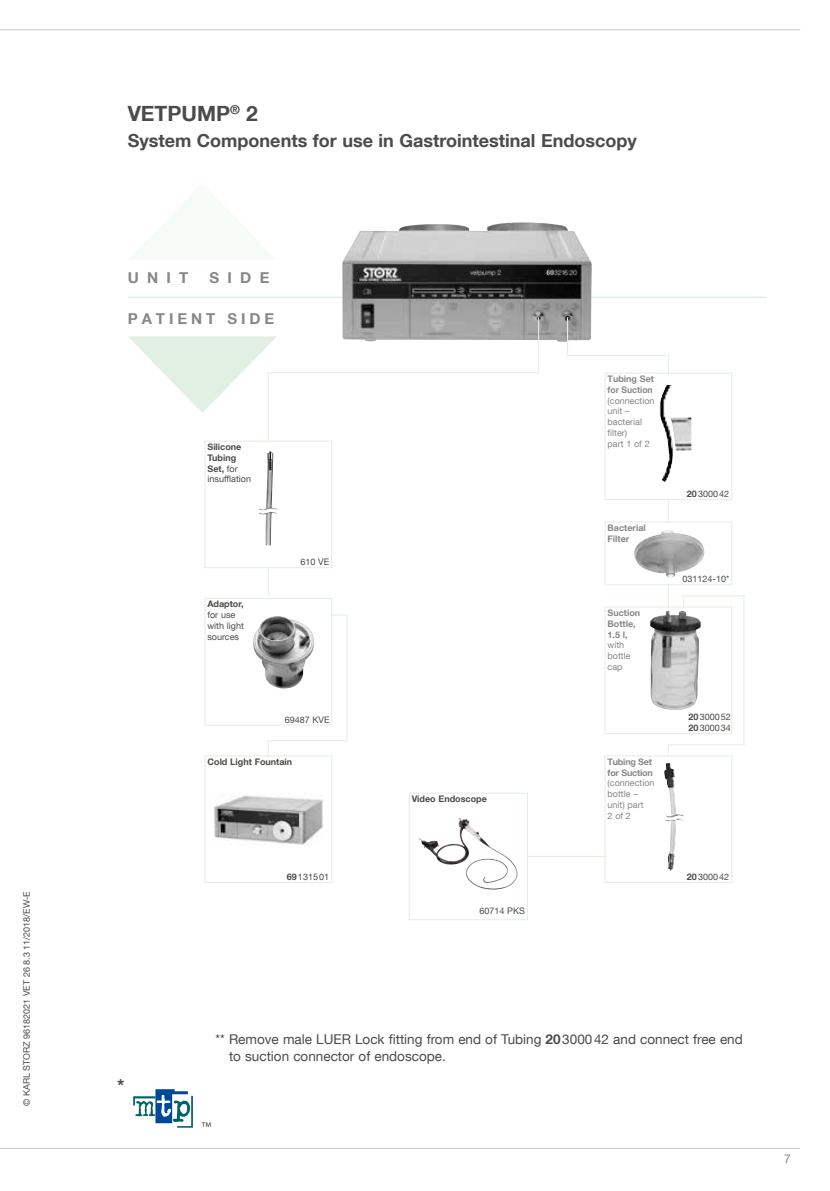
<style>
.page{position:relative;width:830px;height:1191px;background:#fff}
.page>*{position:absolute;margin:0;border:0;box-sizing:border-box;transform-origin:0 0}
.t1{font:700 21px "KS Helvetica Neue";color:#4b4b4a}
.t2{font:700 18px "KS Helvetica Neue";color:#4b4b4a}
.t3{font:700 15px "KS Helvetica Neue";letter-spacing:.55em;color:#878787}
.t4{font:13.5px/16.5px "KS Helvetica Neue";color:#4b4b4a}
.t5{font:12px "KS Helvetica Neue";color:#878787}
.t6{font:10.5px "KS Helvetica Neue";color:#4b4b4a}
.t7{font:9px/10.8px "KS Helvetica Neue";color:#4b4b4a}
.t8{font:9px/10.8px "KS Helvetica Neue";color:#878787}
.t9{font:700 9px/10.8px "KS Helvetica Neue";color:#4b4b4a}
.t10{font:700 9px/10.8px "KS Helvetica Neue";color:#878787}
.t11{font:700 9px/10.8px "KS Helvetica Neue";letter-spacing:-.025em;color:#878787}
.s1{font-weight:400}
.s2{font-weight:700}
</style>
<div class="page">
<hr style="left:0;top:29px;width:799px;height:1px;background:#c7c7c6">
<hr style="left:0;top:1148px;width:799px;height:1px;background:#c7c7c6">
<hr style="left:128px;top:297px;width:638px;height:1px;background:#e2efe3">
<svg style="left:128px;top:336px;width:148px;height:77px"></svg>
<img style="left:342px;top:222px;width:249px;height:120px">
<hr style="left:268px;top:372px;width:270px;height:1px;background:#e2efe3">
<div style="left:204px;top:440px;width:128px;height:128px;border:1px solid #e2efe3"></div>
<div style="left:204px;top:598px;width:128px;height:127px;border:1px solid #e2efe3"></div>
<div style="left:204px;top:755px;width:128px;height:128px;border:1px solid #e2efe3"></div>
<img style="left:650px;top:611px;width:50px;height:99px">
<div style="left:604px;top:606px;width:128px;height:128px;border:1px solid #e2efe3"></div>
<div style="left:604px;top:755px;width:128px;height:128px;border:1px solid #e2efe3"></div>
<div style="left:604px;top:372px;width:128px;height:128px;border:1px solid #e2efe3"></div>
<hr style="left:268px;top:372px;width:1px;height:68px;background:#e2efe3">
<hr style="left:567px;top:355px;width:101px;height:1px;background:#e2efe3">
<hr style="left:682px;top:595px;width:62px;height:1px;background:#e2efe3">
<hr style="left:668px;top:744px;width:76px;height:1px;background:#e2efe3">
<svg style="left:268px;top:568px;width:1px;height:29px"></svg>
<hr style="left:346px;top:615px;width:1px;height:125px;background:#e2efe3">
<svg style="left:268px;top:741px;width:1px;height:14px"></svg>
<svg style="left:332px;top:614px;width:15px;height:1px"></svg>
<hr style="left:268px;top:740px;width:79px;height:1px;background:#e2efe3">
<img style="left:259px;top:451px;width:18px;height:94px">
<img style="left:214px;top:795px;width:109px;height:50px">
<img style="left:634px;top:530px;width:71px;height:48px">
<div style="left:604px;top:521px;width:128px;height:64px;border:1px solid #e2efe3"></div>
<hr style="left:743px;top:596px;width:1px;height:149px;background:#e2efe3">
<hr style="left:566px;top:317px;width:1px;height:38px;background:#e2efe3">
<hr style="left:538px;top:317px;width:1px;height:55px;background:#e2efe3">
<img style="left:253px;top:616px;width:62px;height:73px">
<hr style="left:527px;top:856px;width:78px;height:1px;background:#e2efe3">
<div style="left:408px;top:792px;width:119px;height:128px;border:1px solid #e2efe3"></div>
<svg style="left:133px;top:1089px;width:60px;height:38px"></svg>
<img style="left:433px;top:818px;width:31px;height:35px">
<img style="left:659px;top:385px;width:32px;height:97px">
<img style="left:664px;top:763px;width:20px;height:107px">
<p class="t7" style="left:21px;top:1106px;width:216px;rotate:-90deg">© KARL STORZ 96182021 VET 26 8.3 11/2018/EW-E</p>
<h1 class="t1" style="left:128px;top:101px;width:132px">VETPUMP<sup>®</sup> 2</h1>
<h2 class="t2" style="left:128px;top:129px;width:510px">System Components for use in Gastrointestinal Endoscopy</h2>
<h3 class="t3" style="left:128px;top:268px;width:62px">UNIT</h3>
<h3 class="t3" style="left:209px;top:268px;width:61px">SIDE</h3>
<h3 class="t3" style="left:128px;top:309px;width:28px">P atient</h3>
<h3 class="t3" style="left:227px;top:309px;width:48px">s IDE</h3>
<p class="t9" style="left:207px;top:441px;width:45px">Silicone<br>Tubing<br>Set, <span class="s1">for insufflation</span></p>
<p class="t7" style="left:300px;top:556px;width:30px">610 VE</p>
<p class="t10" style="left:607px;top:373px;width:48px">Tubing Set for Suction</p>
<p class="t8" style="left:607px;top:395px;width:49px">(connection unit – bacterial filter)<br>part 1 of 2</p>
<p class="t10" style="left:607px;top:522px;width:40px">Bacterial<br>Filter</p>
<p class="t9" style="left:207px;top:598px;width:38px">Adaptor,</p>
<p class="t7" style="left:207px;top:609px;width:38px">for use with light sources</p>
<p class="t10" style="left:607px;top:607px;width:34px">Suction<br>Bottle,<br>1.5 l,</p>
<p class="t8" style="left:607px;top:639px;width:25px">with bottle cap</p>
<p class="t7" style="left:284px;top:714px;width:46px">69487 KVE</p>
<p class="t9" style="left:207px;top:756px;width:86px">Cold Light Fountain</p>
<p class="t11" style="left:607px;top:756px;width:47px">Tubing Set for Suction</p>
<p class="t8" style="left:607px;top:777px;width:49px">(connection bottle – unit) part<br>2 of 2</p>
<p class="t9" style="left:411px;top:793px;width:77px">Video Endoscope</p>
<p class="t7" style="left:287px;top:871px;width:44px"><span class="s2">69</span>131501</p>
<p class="t7" style="left:479px;top:905px;width:47px">60714 PKS</p>
<p class="t7" style="left:686px;top:488px;width:44px"><span class="s2">20</span>300042</p>
<p class="t7" style="left:682px;top:573px;width:48px">031124-10*</p>
<p class="t7" style="left:688px;top:711px;width:44px"><span class="s2">20</span>300052<br><span class="s2">20</span>300034</p>
<p class="t7" style="left:686px;top:871px;width:44px"><span class="s2">20</span>300042</p>
<h2 class="t2" style="left:117px;top:1073px;width:9px">*</h2>
<h3 class="t4" style="left:229px;top:1030px;width:515px;text-indent:126px">Lock fitting from end of Tubing <span class="s2">20</span>300042 and connect free end to suction connector of endoscope.</h3>
<h3 class="t4" style="left:215px;top:1030px;width:110px">** Remove male luer</h3>
<p class="t6" style="left:201px;top:1119px;width:12px">™</p>
<h3 class="t5" style="left:783px;top:1151px;width:8px">7</h3>
</div>
